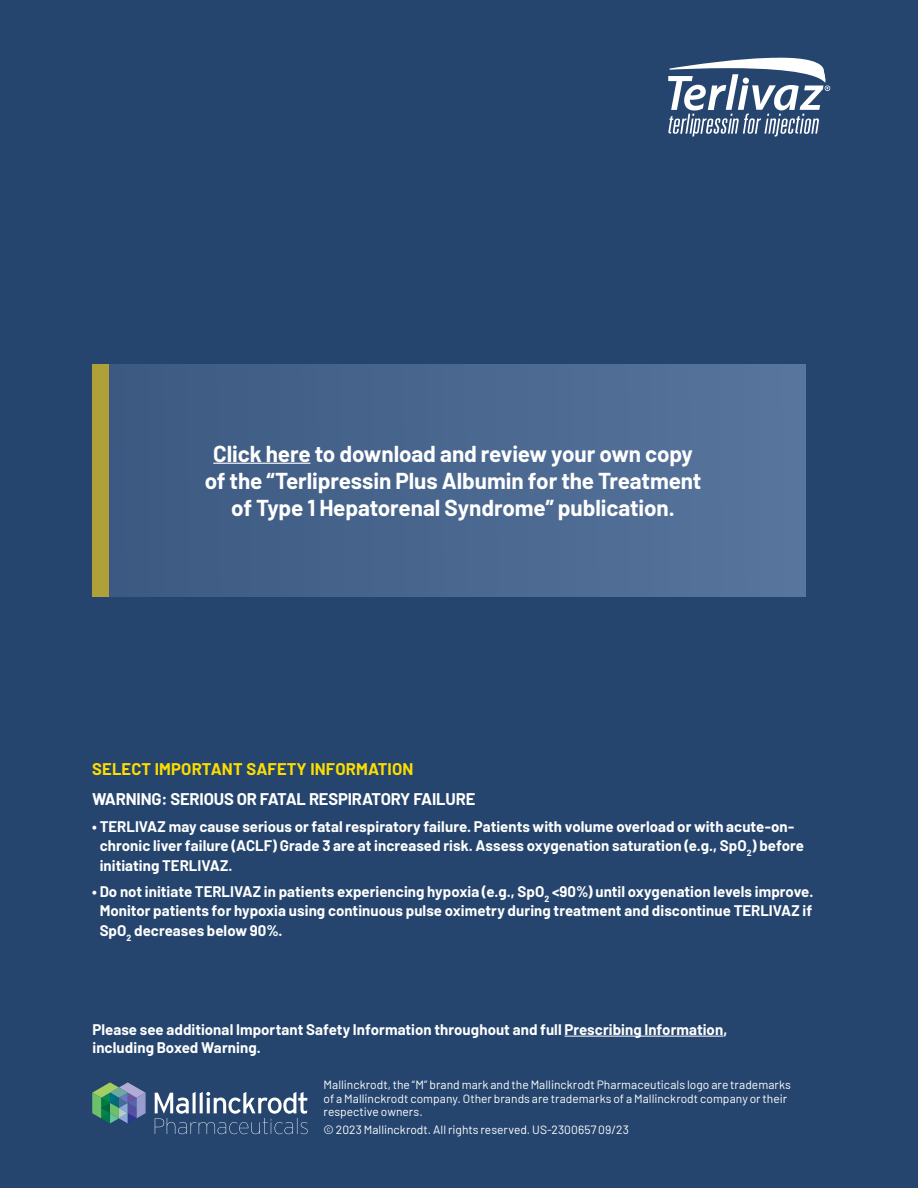
<style>
.page{position:relative;width:918px;height:1188px;background:#25456e}
.page>*{position:absolute;margin:0;border:0;box-sizing:border-box;transform-origin:0 0}
.t1{font:700 22.5px/27px "Barlow";letter-spacing:-.005em;color:#fff;text-align:center}
.t2{font:700 16.5px "Barlow";letter-spacing:-.01em;color:#fff}
.t3{font:700 16.5px "Barlow";letter-spacing:.01em;color:#fddd00}
.t4{font:700 15px/19.5px "Barlow";letter-spacing:.005em;color:#fff}
.t5{font:12px/13.5px "Barlow";letter-spacing:.005em;color:#fff}
</style>
<div class="page">
<svg style="left:668px;top:58px;width:162px;height:79px"></svg>
<div style="left:101px;top:364px;width:705px;height:233px;background:linear-gradient(to right,#3c5981,#57759d)"></div>
<div style="left:92px;top:364px;width:17px;height:233px;background:#b0a03a"></div>
<svg style="left:92px;top:1082px;width:54px;height:41px"></svg>
<svg style="left:155px;top:1092px;width:153px;height:42px"></svg>
<hr style="left:213px;top:463px;width:97px;height:1px;background:#fff">
<hr style="left:565px;top:1036px;width:158px;height:1px;background:#fff">
<h1 class="t1" style="left:205px;top:438px;width:498px">Click here to download and review your own copy of the “Terlipressin Plus Albumin for the Treatment of Type 1 Hepatorenal Syndrome” publication.</h1>
<p class="t3" style="left:92px;top:757px;width:323px">SELECT IMPORTANT SAFETY INFORMATION</p>
<p class="t2" style="left:92px;top:787px;width:385px">WARNING: SERIOUS OR FATAL RESPIRATORY FAILURE</p>
<p class="t4" style="left:100px;top:815px;width:706px;text-indent:-7px">• TERLIVAZ may cause serious or fatal respiratory failure. Patients with volume overload or with acute-on&shy;chronic liver failure (ACLF) Grade 3 are at increased risk. Assess oxygenation saturation (e.g., SpO<sub>2</sub>) before initiating TERLIVAZ.</p>
<p class="t4" style="left:100px;top:881px;width:715px;text-align:justify;text-indent:-7px">• Do not initiate TERLIVAZ in patients experiencing hypoxia (e.g., SpO<sub>2</sub> &lt;90%) until oxygenation levels improve.<br>Monitor patients for hypoxia using continuous pulse oximetry during treatment and discontinue TERLIVAZ if SpO<sub>2</sub> decreases below 90%.</p>
<p class="t4" style="left:92px;top:1019px;width:636px;line-height:18px">Please see additional Important Safety Information throughout and full Prescribing Information, including Boxed Warning.</p>
<p class="t5" style="left:324px;top:1077px;width:469px">Mallinckrodt, the “M” brand mark and the Mallinckrodt Pharmaceuticals logo are trademarks of a Mallinckrodt company. Other brands are trademarks of a Mallinckrodt company or their respective owners.</p>
<p class="t5" style="left:324px;top:1122px;width:307px">© 2023 Mallinckrodt. All rights reserved. US-2300657 09/23</p>
</div>
